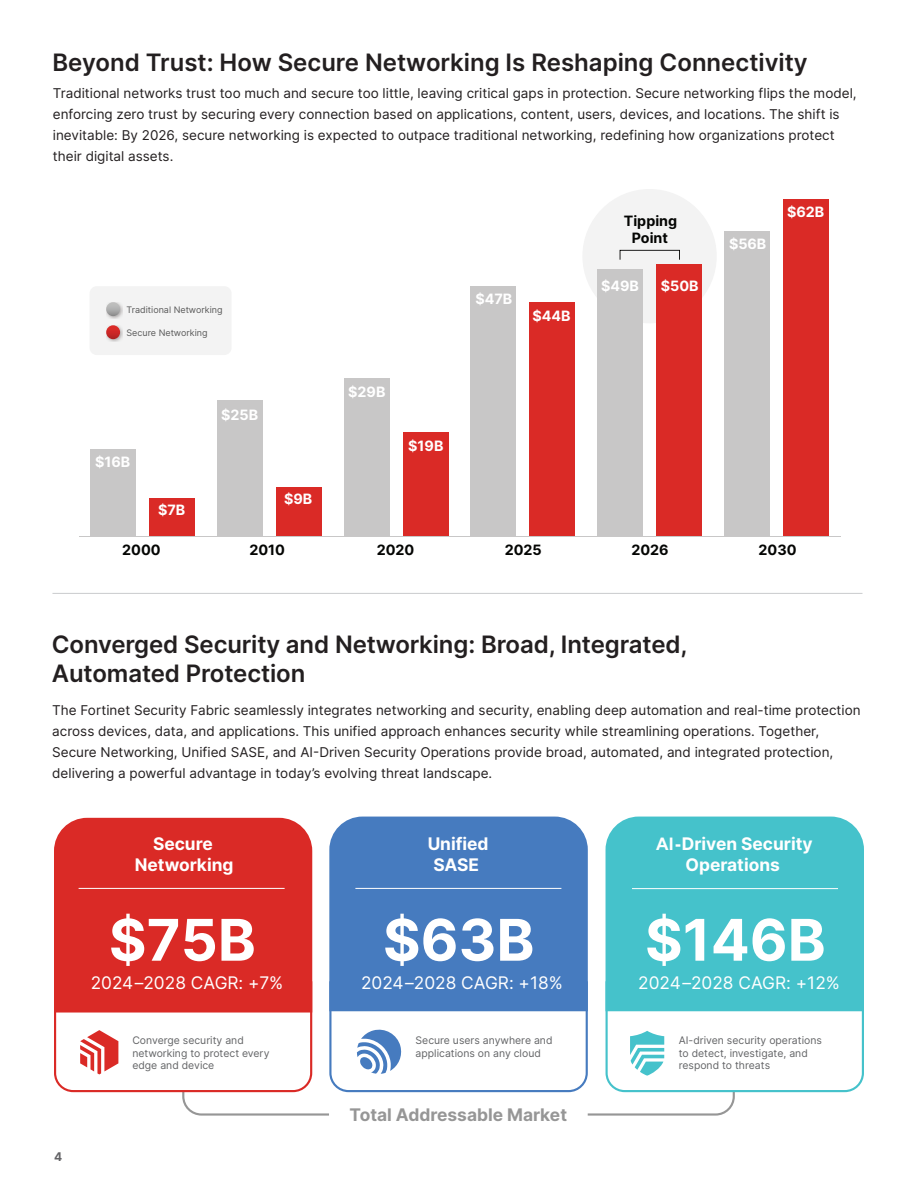
<style>
.page{position:relative;width:918px;height:1188px;background:#fff}
.page>*{position:absolute;margin:0;border:0;box-sizing:border-box;transform-origin:0 0}
.t1{font:700 57.45px "Inter";color:#fff}
.t2{font:600 24px/28.8px "Inter";letter-spacing:-.005em;color:#231f20}
.t3{font:700 17.4px/20.7px "Inter";color:#fff;text-align:center}
.t4{font:17.4px "Inter";color:#fff}
.t5{font:700 17.4px "Inter";color:#969696}
.t6{font:700 14.25px "Inter";color:#fff}
.t7{font:700 14.25px/17.2px "Inter";color:#040503;text-align:center}
.t8{font:13.5px/21px "Inter";color:#231f20}
.t9{font:700 12px "Inter";color:#636366}
.t10{font:10.5px/12.6px "Inter";color:#636466}
.t11{font:9px "Inter";color:#595959}
.s1{font-family:"Arial"}
</style>
<div class="page">
<hr style="left:52px;top:593px;width:810px;height:1px;background:#cfd0d2">
<div style="left:329px;top:817px;width:259px;height:163px;background:#467bbf"></div>
<div style="left:605px;top:817px;width:259px;height:163px;background:#45c2cb"></div>
<hr style="left:355px;top:888px;width:206px;height:1px;background:#fff">
<hr style="left:632px;top:888px;width:206px;height:1px;background:#fff">
<div style="left:54px;top:817px;width:259px;height:163px;background:#da2a26"></div>
<svg style="left:54px;top:980px;width:810px;height:136px"></svg>
<hr style="left:79px;top:888px;width:206px;height:1px;background:#fff">
<div style="left:582px;top:189px;width:135px;height:134px;background:#f3f3f3;border-radius:50%"></div>
<svg style="left:620px;top:250px;width:60px;height:10px"></svg>
<img style="left:470px;top:286px;width:1px;height:250px">
<img style="left:321px;top:487px;width:1px;height:49px">
<img style="left:529px;top:302px;width:1px;height:234px">
<div style="left:90px;top:449px;width:46px;height:87px;background:#c8c7c7"></div>
<div style="left:217px;top:400px;width:45px;height:136px;background:#c8c7c7"></div>
<div style="left:344px;top:378px;width:45px;height:158px;background:#c8c7c7"></div>
<div style="left:471px;top:286px;width:45px;height:250px;background:#c8c7c7"></div>
<div style="left:598px;top:270px;width:45px;height:266px;background:#c8c7c7"></div>
<div style="left:725px;top:232px;width:45px;height:304px;background:#c8c7c7"></div>
<div style="left:149px;top:498px;width:46px;height:38px;background:#da2a26"></div>
<div style="left:276px;top:487px;width:45px;height:49px;background:#da2a26"></div>
<div style="left:403px;top:433px;width:45px;height:103px;background:#da2a26"></div>
<div style="left:530px;top:302px;width:45px;height:234px;background:#da2a26"></div>
<div style="left:657px;top:264px;width:45px;height:272px;background:#da2a26"></div>
<div style="left:783px;top:199px;width:46px;height:337px;background:#da2a26"></div>
<div style="left:90px;top:286px;width:142px;height:69px;background:#f3f3f3;border-radius:7px"></div>
<img style="left:107px;top:303px;width:16px;height:16px">
<svg style="left:106px;top:302px;width:14px;height:14px"></svg>
<img style="left:107px;top:326px;width:16px;height:16px">
<svg style="left:106px;top:325px;width:14px;height:14px"></svg>
<hr style="left:79px;top:536px;width:761px;height:1px;background:#c8c7c7">
<h2 class="t2" style="left:52px;top:48px;width:757px">Beyond Trust: How Secure Networking Is Reshaping Connectivity</h2>
<p class="t8" style="left:53px;top:82px;width:805px">Traditional networks trust too much and secure too little, leaving critical gaps in protection. Secure networking flips the model, enforcing zero trust by securing every connection based on applications, content, users, devices, and locations. The shift is inevitable: By 2026, secure networking is expected to outpace traditional networking, redefining how organizations protect their digital assets.</p>
<p class="t11" style="left:127px;top:304px;width:98px">Traditional Networking</p>
<p class="t11" style="left:127px;top:327px;width:83px">Secure Networking</p>
<p class="t6" style="left:95px;top:453px;width:37px">$16B</p>
<p class="t6" style="left:158px;top:501px;width:29px">$7B</p>
<p class="t6" style="left:221px;top:406px;width:38px">$25B</p>
<p class="t6" style="left:284px;top:491px;width:30px">$9B</p>
<p class="t6" style="left:348px;top:383px;width:39px">$29B</p>
<p class="t6" style="left:408px;top:437px;width:37px">$19B</p>
<p class="t6" style="left:475px;top:290px;width:38px">$47B</p>
<p class="t6" style="left:532px;top:307px;width:40px">$44B</p>
<p class="t7" style="left:624px;top:212px;width:55px">Tipping<br>Point</p>
<p class="t6" style="left:601px;top:277px;width:39px">$49B</p>
<p class="t6" style="left:661px;top:277px;width:39px">$50B</p>
<p class="t6" style="left:729px;top:236px;width:39px">$56B</p>
<p class="t6" style="left:787px;top:203px;width:39px">$62B</p>
<p class="t7" style="left:122px;top:541px;width:40px">2000</p>
<p class="t7" style="left:249px;top:541px;width:37px">2010</p>
<p class="t7" style="left:377px;top:541px;width:39px">2020</p>
<p class="t7" style="left:505px;top:541px;width:39px">2025</p>
<p class="t7" style="left:631px;top:541px;width:39px">2026</p>
<p class="t7" style="left:759px;top:541px;width:40px">2030</p>
<h2 class="t2" style="left:52px;top:629px;width:637px">Converged Security and Networking: Broad, Integrated,<br>Automated Protection</h2>
<p class="t8" style="left:52px;top:699px;width:810px">The Fortinet Security Fabric seamlessly integrates networking and security, enabling deep automation and real-time protection across devices, data, and applications. This unified approach enhances security while streamlining operations. Together, Secure Networking, Unified SASE, and AI-Driven Security Operations provide broad, automated, and integrated protection, delivering a powerful advantage in today’s evolving threat landscape.</p>
<p class="t3" style="left:428px;top:833px;width:62px">Unified</p>
<p class="t3" style="left:656px;top:833px;width:158px"><span class="s1">AI-</span>Driven Security<br>Operations</p>
<p class="t3" style="left:153px;top:833px;width:61px">Secure</p>
<p class="t3" style="left:135px;top:854px;width:100px">Networking</p>
<h1 class="t1" style="left:109px;top:906px;width:148px">$75B</h1>
<h1 class="t1" style="left:383px;top:906px;width:153px">$63B</h1>
<h1 class="t1" style="left:645px;top:906px;width:182px">$146B</h1>
<p class="t4" style="left:91px;top:972px;width:194px">2024–2028 CAGR: +7%</p>
<p class="t4" style="left:361px;top:972px;width:203px">2024–2028 CAGR: +18%</p>
<p class="t4" style="left:638px;top:972px;width:203px">2024–2028 CAGR: +12%</p>
<p class="t3" style="left:433px;top:854px;width:47px">SASE</p>
<p class="t10" style="left:132px;top:1034px;width:139px">Converge security and networking to protect every edge and device</p>
<p class="t10" style="left:416px;top:1034px;width:138px">Secure users anywhere and applications on any cloud</p>
<p class="t10" style="left:679px;top:1034px;width:145px">AI-driven security operations to detect, investigate, and respond to threats</p>
<p class="t9" style="left:54px;top:1148px;width:10px">4</p>
<p class="t5" style="left:350px;top:1104px;width:219px">Total Addressable Market</p>
</div>
